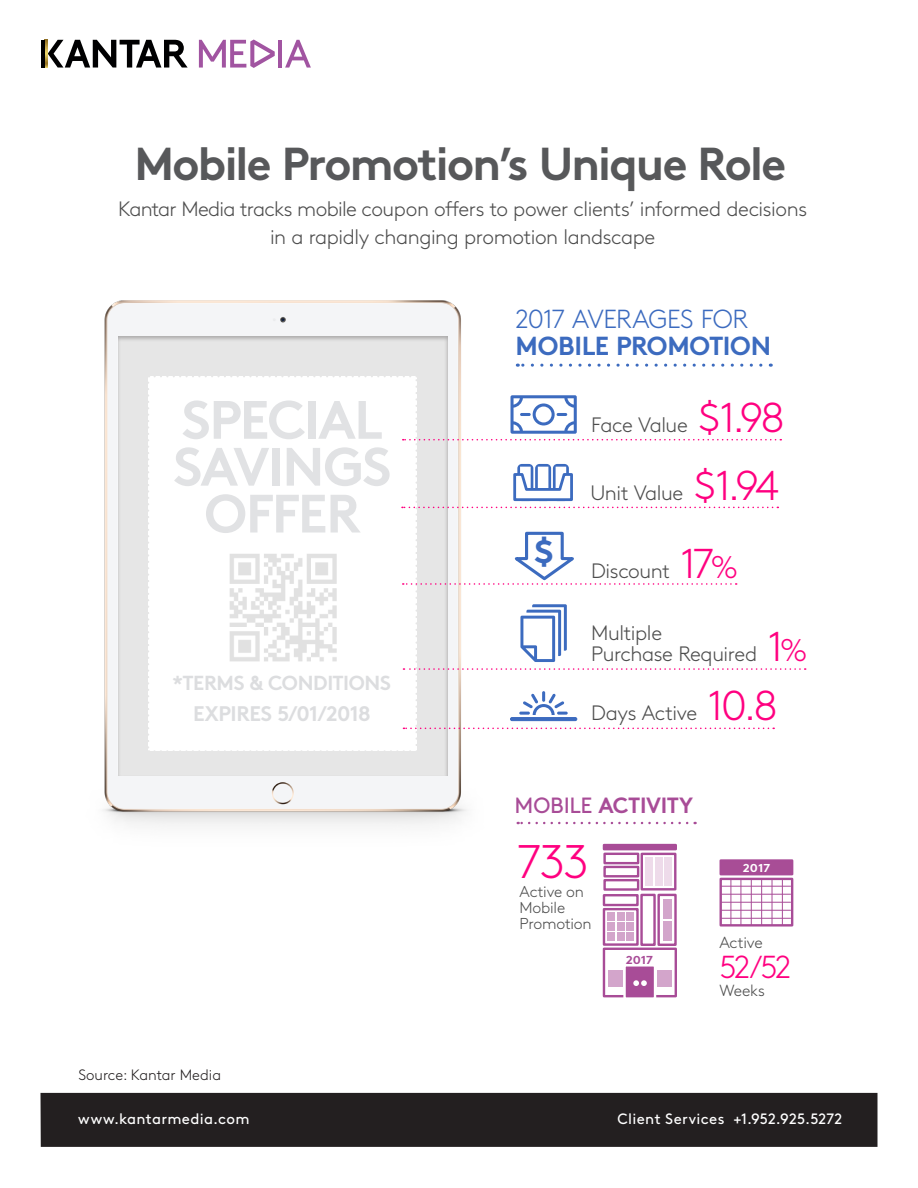
<style>
.page{position:relative;width:918px;height:1188px;background:#fff}
.page>*{position:absolute;margin:0;border:0;box-sizing:border-box;transform-origin:0 0}
.t1{font:700 53.85px/47px "Kantar Brown";letter-spacing:-.03em;color:#e1e2e4;text-align:center}
.t2{font:300 47.1px "Kantar Brown";color:#ff0080}
.t3{font:700 46.2px "Kantar Brown";letter-spacing:-.035em;color:#57585a}
.t4{font:700 35.1px "Kantar Brown";color:#3c6bbf}
.t5{font:300 31.8px "Kantar Brown";color:#ff0080}
.t6{font:300 26.1px/27.6px "Kantar Brown";letter-spacing:-.03em;color:#3c6bbf}
.t7{font:700 22.05px "Kantar Brown";letter-spacing:-.02em;color:#a84c97}
.t8{font:700 21.15px "Kantar Brown";letter-spacing:-.025em;color:#dcdddf}
.t9{font:300 20.85px/20.9px "Kantar Brown";letter-spacing:-.025em;color:#4d4d4d}
.t10{font:700 20.25px "Kantar Brown";letter-spacing:-.015em;color:#dcdddf}
.t11{font:300 16.05px "Kantar Brown";letter-spacing:-.015em;color:#4d4d4d}
.t12{font:300 15.75px/16px "Kantar Brown";letter-spacing:-.01em;color:#4d4d4d}
.t13{font:15px "Kantar Brown";letter-spacing:.02em;color:#fff}
.t14{font:300 15px "Kantar Brown";color:#231f20}
.t15{font:700 11.55px "Kantar Brown";color:#fff;scale:1.11 1}
.t16{font:700 11.55px "Kantar Brown";color:#a84c97;scale:1.11 1}
.s1{font-weight:700}
.s2{font-size:41.7px;color:#ff0080}
.s3{font-size:31.2px;color:#ff0080}
.s4{font-weight:400}
</style>
<div class="page">
<svg style="left:549px;top:364px;width:212px;height:3px"></svg>
<img style="left:103px;top:300px;width:442px;height:526px">
<div style="left:116px;top:336px;width:333px;height:441px;background:#231f20;opacity:.3"></div>
<svg style="left:147px;top:375px;width:659px;height:377px"></svg>
<svg style="left:720px;top:878px;width:73px;height:49px"></svg>
<div style="left:720px;top:859px;width:73px;height:16px;background:#a84d96;border:2px solid #a84c97"></div>
<hr style="left:721px;top:886px;width:70px;height:1px;background:#a84c97">
<hr style="left:721px;top:894px;width:70px;height:1px;background:#a84c97">
<hr style="left:721px;top:902px;width:70px;height:1px;background:#a84c97">
<hr style="left:721px;top:910px;width:70px;height:1px;background:#a84c97">
<hr style="left:721px;top:918px;width:70px;height:1px;background:#a84c97">
<hr style="left:782px;top:879px;width:1px;height:46px;background:#a84c97">
<hr style="left:772px;top:879px;width:1px;height:46px;background:#a84c97">
<hr style="left:761px;top:879px;width:1px;height:46px;background:#a84c97">
<hr style="left:751px;top:879px;width:1px;height:46px;background:#a84c97">
<hr style="left:741px;top:879px;width:1px;height:46px;background:#a84c97">
<hr style="left:731px;top:879px;width:1px;height:46px;background:#a84c97">
<svg style="left:518px;top:822px;width:169px;height:2px"></svg>
<svg style="left:603px;top:908px;width:36px;height:38px"></svg>
<div style="left:641px;top:853px;width:35px;height:38px;background:#fff;border:2px solid #a84c97"></div>
<div style="left:603px;top:853px;width:36px;height:11px;background:#fff;border:2px solid #a84c97"></div>
<div style="left:603px;top:866px;width:36px;height:11px;background:#fff;border:2px solid #a84c97"></div>
<div style="left:603px;top:879px;width:36px;height:12px;background:#fff;border:2px solid #a84c97"></div>
<div style="left:603px;top:894px;width:36px;height:12px;background:#fff;border:2px solid #a84c97"></div>
<div style="left:603px;top:948px;width:74px;height:49px;background:#fff;border:2px solid #a84c97"></div>
<div style="left:640px;top:894px;width:16px;height:52px;background:#fff;border:2px solid #a84c97"></div>
<div style="left:657px;top:894px;width:20px;height:52px;background:#fff;border:2px solid #a84c97"></div>
<div style="left:603px;top:844px;width:74px;height:6px;background:#a84d96"></div>
<div style="left:623px;top:964px;width:33px;height:36px;background:#a84c97;border:2px solid #fff"></div>
<svg style="left:633px;top:980px;width:14px;height:6px"></svg>
<div style="left:607px;top:912px;width:8px;height:9px;background:#d3a5cb"></div>
<div style="left:617px;top:912px;width:8px;height:9px;background:#d3a5cb"></div>
<div style="left:627px;top:912px;width:7px;height:9px;background:#d3a5cb"></div>
<div style="left:607px;top:923px;width:8px;height:8px;background:#d3a5cb"></div>
<div style="left:617px;top:923px;width:8px;height:8px;background:#d3a5cb"></div>
<div style="left:627px;top:923px;width:7px;height:8px;background:#d3a5cb"></div>
<div style="left:607px;top:933px;width:8px;height:8px;background:#d3a5cb"></div>
<div style="left:617px;top:933px;width:8px;height:8px;background:#d3a5cb"></div>
<div style="left:627px;top:933px;width:7px;height:8px;background:#d3a5cb"></div>
<div style="left:645px;top:857px;width:8px;height:29px;background:#eedbea"></div>
<div style="left:655px;top:857px;width:7px;height:29px;background:#eedbea"></div>
<div style="left:664px;top:857px;width:8px;height:29px;background:#eedbea"></div>
<div style="left:657px;top:971px;width:15px;height:16px;background:#d3a5cb"></div>
<div style="left:663px;top:899px;width:8px;height:20px;background:#d3a5cb"></div>
<div style="left:663px;top:921px;width:8px;height:20px;background:#d3a5cb"></div>
<div style="left:608px;top:971px;width:15px;height:16px;background:#d3a5cb"></div>
<svg style="left:48px;top:40px;width:140px;height:28px"></svg>
<svg style="left:45px;top:40px;width:3px;height:28px"></svg>
<hr style="left:41px;top:40px;width:4px;height:28px;background:#000001">
<hr style="left:278px;top:40px;width:4px;height:28px;background:#a154a1">
<svg style="left:285px;top:40px;width:26px;height:28px"></svg>
<svg style="left:199px;top:40px;width:76px;height:28px"></svg>
<div style="left:40px;top:1093px;width:838px;height:54px;background:#231f20"></div>
<p class="t3" style="left:134px;top:127px;width:653px">Mobile Promotion’s Unique Role</p>
<p class="t9" style="left:118px;top:194px;width:690px;line-height:27.8px;text-align:center">Kantar Media tracks mobile coupon offers to power clients’ informed decisions in a rapidly changing promotion landscape</p>
<p class="t1" style="left:174px;top:391px;width:219px">SPECIAL<br>SAVINGS<br>OFFER</p>
<p class="t10" style="left:173px;top:667px;width:220px">*TERMS &amp; CONDITIONS</p>
<p class="t8" style="left:193px;top:696px;width:179px">EXPIRES 5/01/2018</p>
<p class="t6" style="left:516px;top:303px;width:257px">2017 AVERAGES FOR<br><span class="s1">MOBILE PROMOTION</span></p>
<p class="t9" style="left:591px;top:413px;width:195px">Face Value <span class="s2">$1.98</span></p>
<p class="t4" style="left:534px;top:524px;width:21px">$</p>
<p class="t9" style="left:590px;top:481px;width:190px">Unit Value <span class="s2">$1.94</span></p>
<p class="t9" style="left:591px;top:559px;width:148px">Discount <span class="s2">17</span><span class="s3">%</span></p>
<p class="t9" style="left:591px;top:621px;width:218px">Multiple<br>Purchase Required <span class="s2">1</span><span class="s3">%</span></p>
<p class="t9" style="left:591px;top:701px;width:188px">Days Active <span class="s2">10.8</span></p>
<p class="t7" style="left:515px;top:788px;width:180px"><span class="s4">MOBILE</span> ACTIVITY</p>
<p class="t2" style="left:517px;top:827px;width:74px">733</p>
<p class="t12" style="left:520px;top:883px;width:74px">Active on<br>Mobile<br>Promotion</p>
<p class="t16" style="left:626px;top:951px;width:26px">2017</p>
<p class="t15" style="left:743px;top:858px;width:26px">2017</p>
<p class="t11" style="left:719px;top:931px;width:45px">Active</p>
<p class="t5" style="left:719px;top:943px;width:74px">52/52</p>
<p class="t11" style="left:719px;top:978px;width:47px">Weeks</p>
<p class="t14" style="left:78px;top:1063px;width:144px">Source: Kantar Media</p>
<p class="t13" style="left:78px;top:1107px;width:173px">www.kantarmedia.com</p>
<p class="t13" style="left:618px;top:1107px;width:226px">Client Services +1.952.925.5272</p>
</div>
